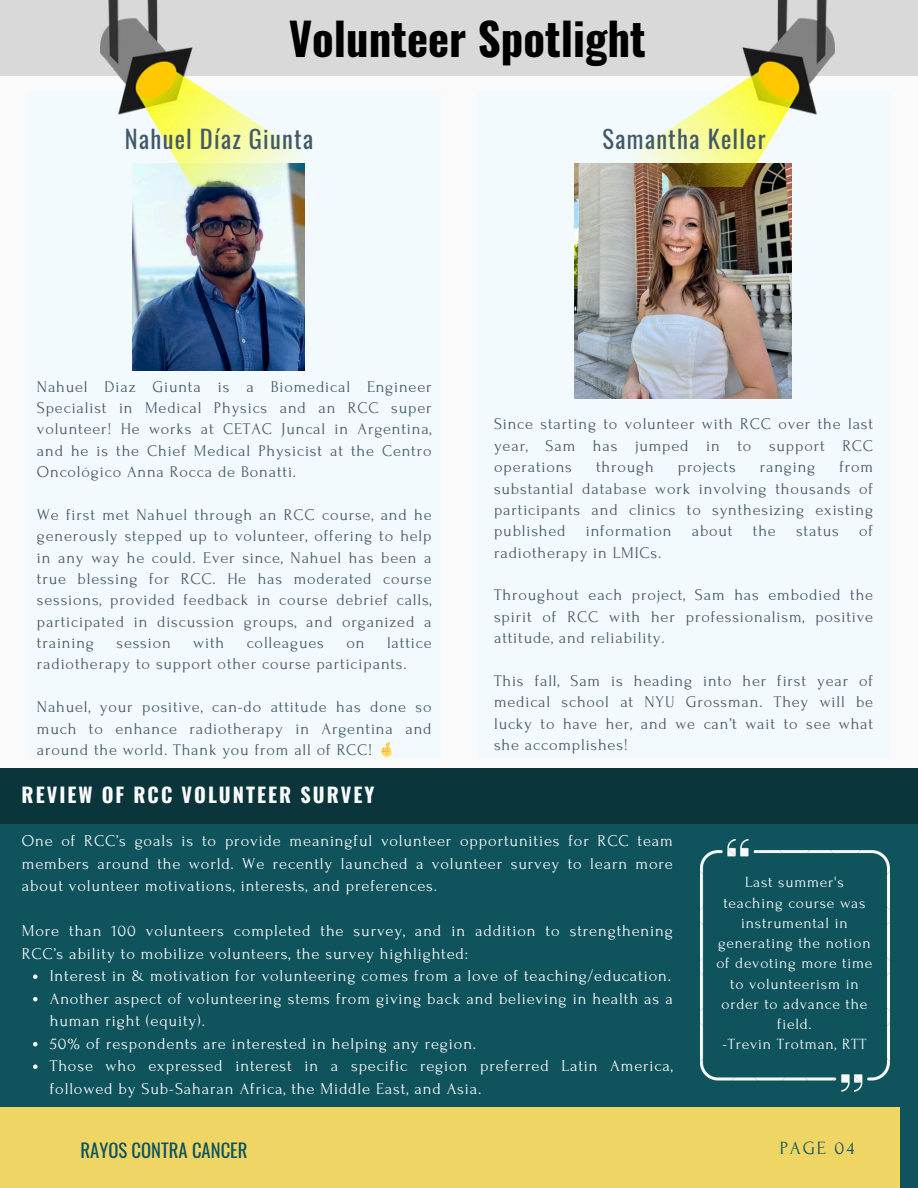
<style>
.page{position:relative;width:918px;height:1188px;background:#fafafa}
.page>*{position:absolute;margin:0;border:0;box-sizing:border-box;transform-origin:0 0}
.t1{font:700 44.7px "Oswald";color:#000}
.t2{font:24.45px "Oswald";letter-spacing:.05em;color:#435967}
.t3{font:700 20.1px "Oswald";letter-spacing:.1em;color:#fafafa}
.t4{font:18.75px "Oswald";color:#0f535d}
.t5{font:18.6px "Forum";letter-spacing:.1em;color:#0f535d}
.t6{font:16.5px/22.5px "Forum";letter-spacing:.05em;color:#fafafa}
.t7{font:16.35px/21.3px "Forum";letter-spacing:.05em;color:#435967;text-align:justify}
.t8{font:15.6px/20.2px "Forum";letter-spacing:.05em;color:#fafafa;text-align:center}
</style>
<div class="page">
<div style="left:0;top:768px;width:918px;height:420px;background:#0f535d"></div>
<div style="left:0;top:1107px;width:900px;height:81px;background:#eed564"></div>
<div style="left:0;top:0;width:918px;height:76px;background:#d9d9d9"></div>
<div style="left:28px;top:92px;width:413px;height:667px;background:#f3fafd"></div>
<div style="left:477px;top:92px;width:413px;height:667px;background:#f3fafd"></div>
<img style="left:133px;top:187px;width:172px;height:184px">
<div style="left:0;top:768px;width:918px;height:56px;background:#0a353b"></div>
<img style="left:700px;top:839px;width:189px;height:252px">
<img style="left:575px;top:187px;width:217px;height:212px">
<img style="left:100px;top:0;width:735px;height:187px">
<svg style="left:33px;top:974px;width:5px;height:5px"></svg>
<svg style="left:33px;top:997px;width:5px;height:4px"></svg>
<svg style="left:33px;top:1042px;width:5px;height:4px"></svg>
<svg style="left:33px;top:1064px;width:5px;height:5px"></svg>
<p class="t1" style="left:289px;top:3px;width:359px">Volunteer Spotlight</p>
<p class="t2" style="left:125px;top:120px;width:190px">Nahuel Díaz Giunta</p>
<p class="t2" style="left:602px;top:120px;width:165px">Samantha Keller</p>
<h3 class="t7" style="left:37px;top:376px;width:396px">Nahuel Diaz Giunta is a Biomedical Engineer Specialist in Medical Physics and an RCC super volunteer! He works at CETAC Juncal in Argentina, and he is the Chief Medical Physicist at the Centro Oncológico Anna Rocca de Bonatti.</h3>
<p class="t7" style="left:37px;top:504px;width:396px">We first met Nahuel through an RCC course, and he generously stepped up to volunteer, offering to help in any way he could. Ever since, Nahuel has been a true blessing for RCC. He has moderated course sessions, provided feedback in course debrief calls, participated in discussion groups, and organized a training</p>
<p class="t7" style="left:37px;top:632px;width:396px;text-indent:350px">lattice radiotherapy to support other course participants.</p>
<p class="t7" style="left:37px;top:697px;width:396px">Nahuel, your positive, can-do attitude has done so much to enhance radiotherapy in Argentina and around the world. Thank you from all of RCC!</p>
<p class="t7" style="left:116px;top:632px;width:56px">session</p>
<p class="t7" style="left:193px;top:632px;width:32px">with</p>
<p class="t7" style="left:247px;top:632px;width:79px">colleagues</p>
<p class="t7" style="left:346px;top:632px;width:20px">on</p>
<h1 class="t3" style="left:22px;top:779px;width:354px">REVIEW OF RCC VOLUNTEER SURVEY</h1>
<p class="t7" style="left:494px;top:414px;width:381px">Since starting to volunteer with RCC over the last year, Sam has jumped in to support RCC operations</p>
<p class="t7" style="left:596px;top:457px;width:59px">through</p>
<p class="t7" style="left:678px;top:457px;width:60px">projects</p>
<p class="t7" style="left:760px;top:457px;width:57px">ranging</p>
<p class="t7" style="left:494px;top:457px;width:381px;text-indent:345px">from substantial database work involving thousands of participants and clinics to synthesizing existing published information about the status of radiotherapy in LMICs.</p>
<p class="t7" style="left:494px;top:585px;width:381px">Throughout each project, Sam has embodied the spirit of RCC with her professionalism, positive attitude, and reliability.</p>
<p class="t7" style="left:494px;top:670px;width:381px">This fall, Sam is heading into her first year of medical school at NYU Grossman. They will be lucky to have her, and we can’t wait to see what she accomplishes!</p>
<p class="t6" style="left:22px;top:830px;width:653px;text-align:justify">One of RCC’s goals is to provide meaningful volunteer opportunities for RCC team members around the world. We recently launched a volunteer survey to learn more about volunteer motivations, interests, and preferences.</p>
<p class="t6" style="left:22px;top:920px;width:653px">More than 100 volunteers completed the survey, and in addition to strengthening<br>RCC’s ability to mobilize volunteers, the survey highlighted:</p>
<p class="t6" style="left:50px;top:965px;width:623px">Interest in &amp; motivation for volunteering comes from a love of teaching/education.</p>
<h4 class="t6" style="left:50px;top:987px;width:625px">Another aspect of volunteering stems from giving back and believing in health as a human right (equity).</h4>
<h4 class="t6" style="left:50px;top:1032px;width:625px">50% of respondents are interested in helping any region.<br>Those who expressed interest in a specific region preferred Latin America, followed by Sub-Saharan Africa, the Middle East, and Asia.</h4>
<p class="t8" style="left:716px;top:873px;width:158px">Last summer's teaching course was instrumental in generating the notion of devoting more time to volunteerism in order to advance the field.</p>
<p class="t8" style="left:722px;top:1035px;width:146px">-Trevin Trotman, RTT</p>
<p class="t4" style="left:81px;top:1136px;width:168px">RAYOS CONTRA CANCER</p>
<p class="t5" style="left:780px;top:1138px;width:76px">PAGE 04</p>
</div>
